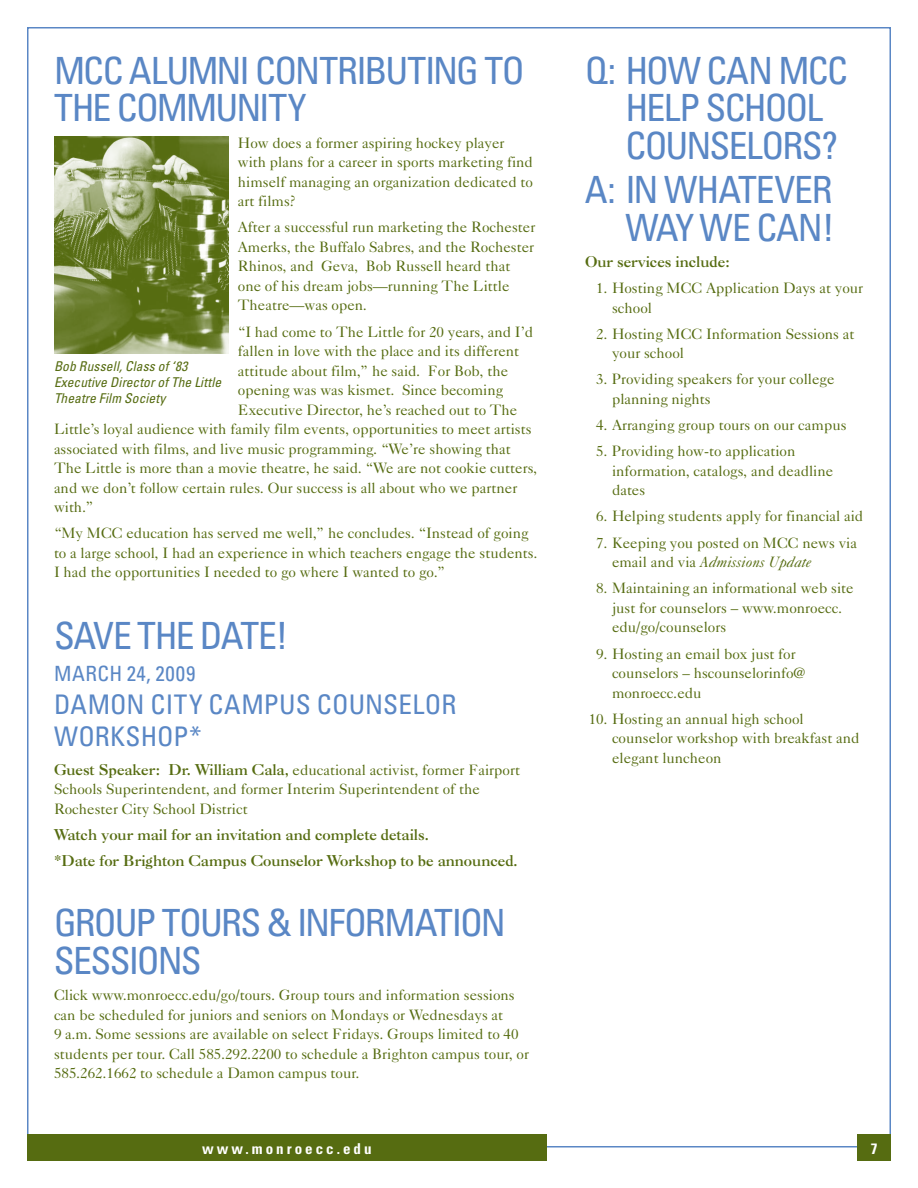
<style>
.page{position:relative;width:918px;height:1188px;background:#fff}
.page>*{position:absolute;margin:0;border:0;box-sizing:border-box;transform-origin:0 0}
.t1{font:condensed 37.5px/37.5px "Univers";letter-spacing:-.045em;color:#5a87c5}
.t2{font:condensed 37.5px/37.5px "Univers";letter-spacing:-.025em;color:#5a87c5;text-align:right}
.t3{font:condensed 27px/32.4px "Univers";letter-spacing:.005em;color:#5a87c5}
.t4{font:condensed 21px "Univers";letter-spacing:.035em;color:#5a87c5}
.t5{font:15px/19.5px "Caslon Five Forty";color:#566c11}
.t6{font:700 15px/26.2px "Caslon BT";color:#566c11}
.t7{font:700 condensed 15px "Univers";letter-spacing:.2em;color:#fff}
.t8{font:italic condensed 13.5px/16.2px "Univers";letter-spacing:.01em;color:#566c11}
.s1{font-family:"Caslon BT";font-weight:700}
.s2{font-style:italic}
</style>
<div class="page">
<div style="left:857px;top:1134px;width:34px;height:27px;background:#566c11"></div>
<div style="left:27px;top:1134px;width:520px;height:27px;background:#566c11"></div>
<img style="left:54px;top:136px;width:175px;height:218px">
<h1 class="t1" style="left:54px;top:51px;width:472px">MCC ALUMNI CONTRIBUTING TO<br>THE COMMUNITY</h1>
<p class="t5" style="left:238px;top:132px;width:297px">How does a former aspiring hockey player with plans for a career in sports marketing find himself managing an organization dedicated to art films?</p>
<p class="t5" style="left:238px;top:217px;width:299px">After a successful run marketing the Rochester Amerks, the Buffalo Sabres, and the Rochester Rhinos, and Geva, Bob Russell heard that one of his dream jobs—running The Little Theatre—was open.</p>
<p class="t5" style="left:238px;top:321px;width:297px">“I had come to The Little for 20 years, and I’d</p>
<p class="t5" style="left:238px;top:341px;width:283px">fallen in love with the place and its different</p>
<p class="t5" style="left:238px;top:360px;width:272px">attitude about film,” he said. For Bob, the</p>
<p class="t5" style="left:238px;top:380px;width:267px">opening was was kismet. Since becoming</p>
<p class="t5" style="left:238px;top:399px;width:281px">Executive Director, he’s reached out to The</p>
<p class="t5" style="left:54px;top:419px;width:479px">Little’s loyal audience with family film events, opportunities to meet artists</p>
<p class="t5" style="left:54px;top:438px;width:458px">associated with films, and live music programming. “We’re showing that</p>
<p class="t5" style="left:54px;top:458px;width:485px">The Little is more than a movie theatre, he said. “We are not cookie cutters,</p>
<p class="t5" style="left:54px;top:477px;width:465px">and we don’t follow certain rules. Our success is all about who we partner</p>
<p class="t5" style="left:54px;top:497px;width:41px">with.”</p>
<p class="t5" style="left:54px;top:523px;width:485px">“My MCC education has served me well,” he concludes. “Instead of going to a large school, I had an experience in which teachers engage the students.<br>I had the opportunities I needed to go where I wanted to go.”</p>
<p class="t8" style="left:54px;top:358px;width:169px">Bob Russell, Class of ‘83<br>Executive Director of The Little<br>Theatre Film Society</p>
<h1 class="t1" style="left:54px;top:617px;width:236px">SAVE THE DATE!</h1>
<h3 class="t4" style="left:54px;top:661px;width:44px">MARCH</h3>
<h3 class="t4" style="left:127px;top:661px;width:70px">24, 2009</h3>
<h2 class="t3" style="left:54px;top:688px;width:398px">DAMON CITY CAMPUS COUNSELOR<br>WORKSHOP*</h2>
<p class="t5" style="left:54px;top:759px;width:468px"><span class="s1">Guest Speaker: Dr. William Cala,</span> educational activist, former Fairport<br>Schools Superintendent, and former Interim Superintendent of the<br>Rochester City School District</p>
<p class="t6" style="left:54px;top:821px;width:465px">Watch your mail for an invitation and complete details.<br>*Date for Brighton Campus Counselor Workshop to be announced.</p>
<h1 class="t1" style="left:54px;top:904px;width:453px">GROUP TOURS &amp; INFORMATION<br>SESSIONS</h1>
<p class="t5" style="left:54px;top:985px;width:477px">Click www.monroecc.edu/go/tours. Group tours and information sessions can be scheduled for juniors and seniors on Mondays or Wednesdays at<br>9 a.m. Some sessions are available on select Fridays. Groups limited to 40 students per tour. Call 585.292.2200 to schedule a Brighton campus tour, or 585.262.1662 to schedule a Damon campus tour.</p>
<h1 class="t1" style="left:625px;top:51px;width:224px;text-indent:-40px">Q: HOW CAN MCC<br>HELP SCHOOL<br>COUNSELORS?</h1>
<h1 class="t2" style="left:585px;top:171px;width:251px">A: I N WHATEVER<br>WAY WE CAN!</h1>
<p class="t6" style="left:585px;top:248px;width:147px">Our services include:</p>
<p class="t5" style="left:612px;top:278px;width:253px;text-indent:-16px">1. Hosting MCC Application Days at your school</p>
<p class="t5" style="left:612px;top:324px;width:244px;text-indent:-16px">2. Hosting MCC Information Sessions at your school</p>
<p class="t5" style="left:612px;top:369px;width:224px;text-indent:-16px">3. Providing speakers for your college planning nights</p>
<p class="t5" style="left:596px;top:415px;width:252px">4. Arranging group tours on our campus</p>
<p class="t5" style="left:612px;top:441px;width:223px;text-indent:-16px">5. Providing how-to application information, catalogs, and deadline dates</p>
<p class="t5" style="left:596px;top:506px;width:269px">6. Helping students apply for financial aid</p>
<p class="t5" style="left:612px;top:532px;width:247px;text-indent:-16px">7. Keeping you posted on MCC news via email and via <span class="s2">Admissions Update</span></p>
<p class="t5" style="left:612px;top:578px;width:243px;text-indent:-16px">8. Maintaining an informational web site just for counselors – www.monroecc. edu/go/counselors</p>
<p class="t5" style="left:612px;top:643px;width:194px;text-indent:-16px">9. Hosting an email box just for counselors – hscounselorinfo@ monroecc.edu</p>
<p class="t5" style="left:612px;top:709px;width:249px;text-indent:-23px">10. Hosting an annual high school counselor workshop with breakfast and elegant luncheon</p>
<p class="t7" style="left:202px;top:1140px;width:171px">www.monroecc.edu</p>
<p class="t7" style="left:871px;top:1140px;width:8px">7</p>
</div>
